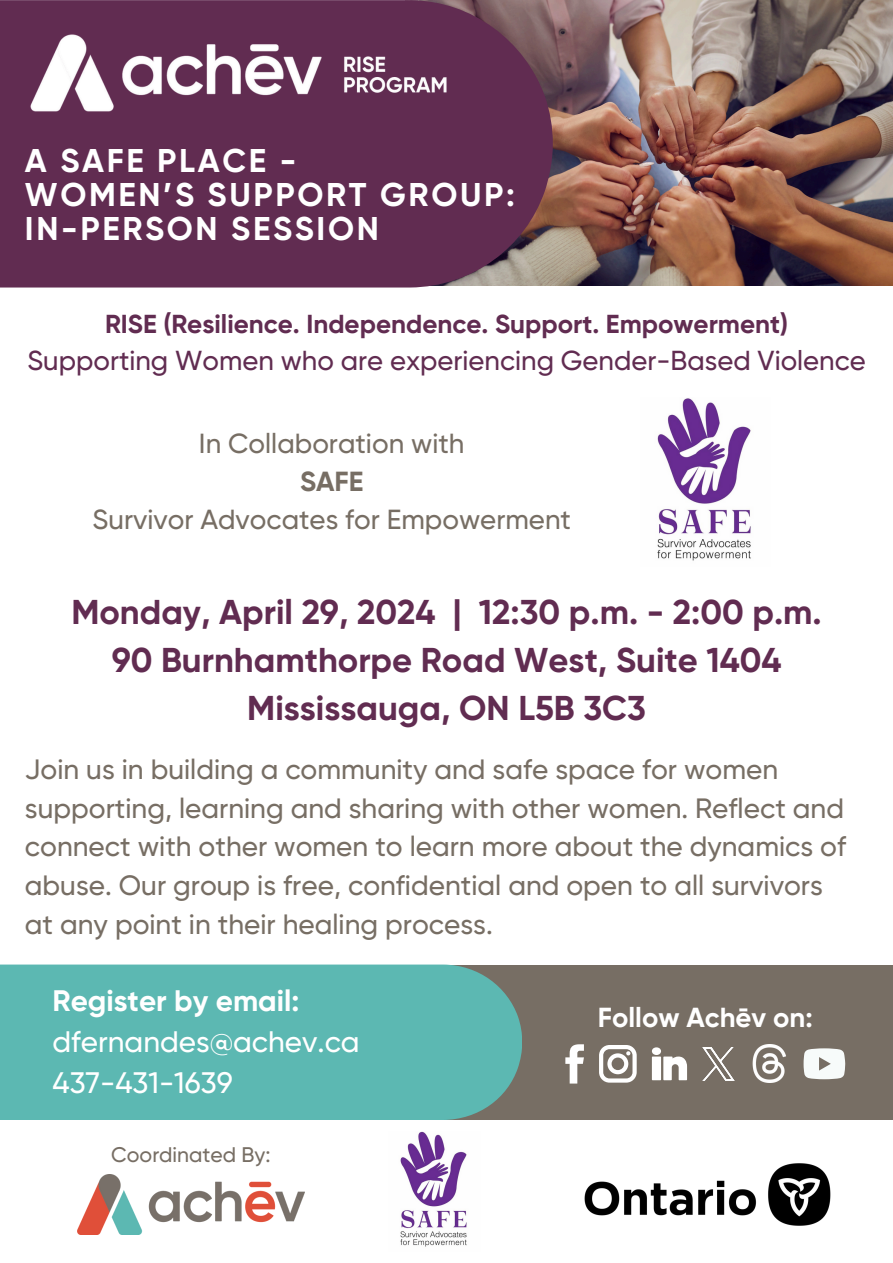
<style>
.page{position:relative;width:893px;height:1263px;background:#fff}
.page>*{position:absolute;margin:0;border:0;box-sizing:border-box;transform-origin:0 0}
.t1{font:700 34.42px/48.1px "Gilroy";color:#612c51;text-align:center}
.t2{font:700 32.85px/33.8px "Gilroy";letter-spacing:.08em;color:#fff}
.t3{font:500 29.62px/41.3px "Gilroy";color:#fff}
.t4{font:500 27.97px/38.8px "Gilroy";color:#776e64}
.t5{font:500 27.6px/38.2px "Gilroy";color:#776e64;text-align:center}
.t6{font:700 27.53px "Gilroy";color:#fff}
.t7{font:500 27.45px "Gilroy";color:#612c51}
.t8{font:700 26.03px "Gilroy";color:#612c51}
.t9{font:500 21.15px "Gilroy";color:#776e64}
.s1{font-weight:700}
</style>
<div class="page">
<img style="left:78px;top:1174px;width:226px;height:60px">
<div style="left:332px;top:966px;width:561px;height:154px;background:#776e64"></div>
<div style="left:0;top:964px;width:522px;height:156px;background:#5cb8b2"></div>
<img style="left:584px;top:1163px;width:247px;height:63px">
<img style="left:552px;top:0;width:341px;height:286px">
<svg style="left:0;top:0;width:552px;height:287px;background:#643253"></svg>
<img style="left:0;top:17px;width:511px;height:132px">
<svg style="left:565px;top:1044px;width:19px;height:39px"></svg>
<svg style="left:599px;top:1045px;width:37px;height:37px"></svg>
<svg style="left:652px;top:1047px;width:35px;height:33px"></svg>
<img style="left:702px;top:1047px;width:33px;height:34px">
<img style="left:752px;top:1045px;width:34px;height:38px">
<svg style="left:803px;top:1048px;width:42px;height:31px"></svg>
<img style="left:657px;top:398px;width:95px;height:163px">
<img style="left:400px;top:1131px;width:67px;height:116px">
<p class="t2" style="left:25px;top:144px;width:491px">A SAFE PLACE -<br>WOMEN’S SUPPORT GROUP:<br>IN-PERSON SESSION</p>
<p class="t8" style="left:105px;top:308px;width:684px">RISE (Resilience. Independence. Support. Empowerment)</p>
<p class="t7" style="left:27px;top:345px;width:840px">Supporting Women who are experiencing Gender-Based Violence</p>
<p class="t5" style="left:92px;top:424px;width:480px">In Collaboration with<br><span class="s1">SAFE<br></span>Survivor Advocates for Empowerment</p>
<p class="t1" style="left:71px;top:588px;width:752px">Monday, April 29, 2024 | 12:30 p.m. - 2:00 p.m.<br>90 Burnhamthorpe Road West, Suite 1404<br>Mississauga, ON L5B 3C3</p>
<p class="t4" style="left:25px;top:750px;width:822px">Join us in building a community and safe space for women supporting, learning and sharing with other women. Reflect and connect with other women to learn more about the dynamics of abuse. Our group is free, confidential and open to all survivors at any point in their healing process.</p>
<h3 class="t3" style="left:53px;top:980px;width:309px"><span class="s1">Register by email: </span>dfernandes@achev.ca<br>437-431-1639</h3>
<h3 class="t9" style="left:111px;top:1142px;width:161px">Coordinated By:</h3>
<h2 class="t6" style="left:598px;top:1001px;width:216px">Follow Achēv on:</h2>
</div>
